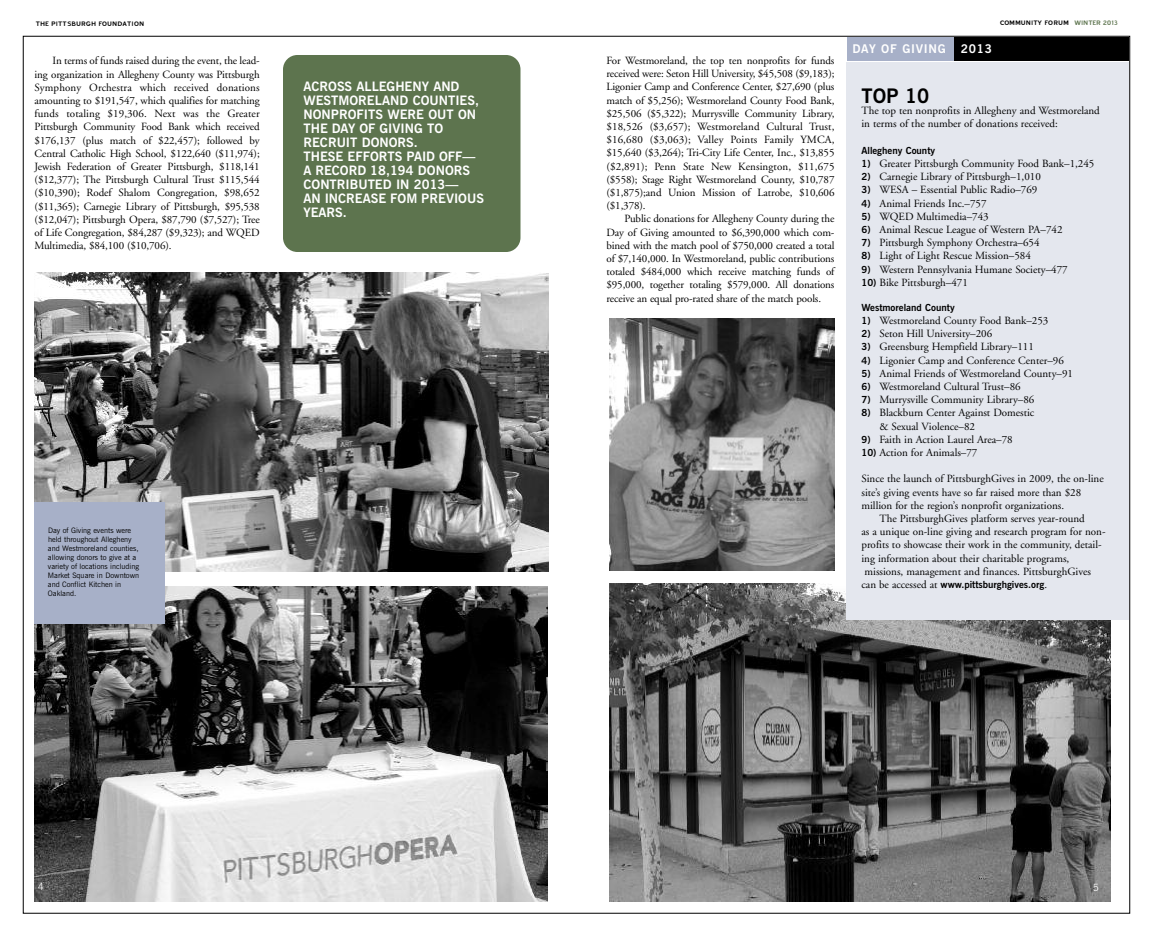
<style>
.page{position:relative;width:1152px;height:936px;background:#fff}
.page>*{position:absolute;margin:0;border:0;box-sizing:border-box;transform-origin:0 0}
.t1{font:700 20px "News Gothic BT";color:#000}
.t2{font:700 13px/14px "News Gothic BT";color:#fff}
.t3{font:700 12px "News Gothic BT";letter-spacing:.06em;color:#fff}
.t4{font:11px/13.2px "Adobe Garamond";color:#000;text-align:justify}
.t5{font:10px "News Gothic BT";color:#fff}
.t6{font:700 9.8px "News Gothic BT";color:#000}
.t7{font:8px "Blue Highway";color:#000}
.t8{font:7.5px/9px "News Gothic BT";color:#000}
.s1{color:#5d744e}
.s2{font-family:"News Gothic BT";font-weight:700;font-size:9.8px}
.s3{font-family:"Adobe Garamond";font-weight:400;font-size:11px}
</style>
<div class="page">
<img style="left:609px;top:584px;width:502px;height:317px">
<div style="left:954px;top:37px;width:175px;height:24px;background:#000"></div>
<div style="left:847px;top:37px;width:107px;height:24px;background:#a7b0c8"></div>
<div style="left:283px;top:55px;width:237px;height:197px;background:#5d744e;border-radius:14px"></div>
<div style="left:846px;top:62px;width:284px;height:558px;background:#e4e7ee"></div>
<img style="left:609px;top:319px;width:226px;height:251px">
<img style="left:34px;top:272px;width:515px;height:300px">
<img style="left:34px;top:586px;width:513px;height:316px">
<div style="left:34px;top:502px;width:131px;height:122px;background:#a7b0c8"></div>
<p class="t7" style="left:36px;top:18px;width:110px">THE PITTSBURGH FOUNDATION</p>
<p class="t7" style="left:1000px;top:18px;width:120px">COMMUNITY FORUM <span class="s1">WINTER 2013</span></p>
<p class="t4" style="left:35px;top:55px;width:227px;text-indent:18px">In terms of funds raised during the event, the lead&shy;ing organization in Allegheny County was Pittsburgh Symphony Orchestra which received donations amounting to $191,547, which qualifies for matching funds totaling $19,306. Next was the Greater Pittsburgh Community Food Bank which received $176,137 (plus match of $22,457); followed by Central Catholic High School, $122,640 ($11,974); Jewish Federation of Greater Pittsburgh, $118,141 ($12,377); The Pittsburgh Cultural Trust $115,544 ($10,390); Rodef Shalom Congregation, $98,652 ($11,365); Carnegie Library of Pittsburgh, $95,538 ($12,047); Pittsburgh Opera, $87,790 ($7,527); Tree of Life Congregation, $84,287 ($9,323); and WQED Multimedia, $84,100 ($10,706).</p>
<p class="t8" style="left:48px;top:526px;width:93px">Day of Giving events were held throughout Allegheny and Westmoreland counties, allowing donors to give at a variety of locations including<br>Market Square in Downtown and Conflict Kitchen in<br>Oakland.</p>
<p class="t3" style="left:852px;top:44px;width:141px">DAY OF GIVING 2013</p>
<p class="t4" style="left:606px;top:55px;width:230px">For Westmoreland, the top ten nonprofits for funds received were: Seton Hill University, $45,508 ($9,183); Ligonier Camp and Conference Center, $27,690 (plus match of $5,256); Westmoreland County Food Bank, $25,506 ($5,322); Murrysville Community Library, $18,526 ($3,657); Westmoreland Cultural Trust, $16,680 ($3,063); Valley Points Family YMCA, $15,640 ($3,264); Tri-City Life Center, Inc., $13,855 ($2,891); Penn State New Kensington, $11,675 ($558); Stage Right Westmoreland County, $10,787 ($1,875);and Union Mission of Latrobe, $10,606 ($1,378).</p>
<p class="t4" style="left:607px;top:213px;width:230px;text-indent:18px">Public donations for Allegheny County during the Day of Giving amounted to $6,390,000 which com&shy;bined with the match pool of $750,000 created a total of $7,140,000. In Westmoreland, public contributions totaled $484,000 which receive matching funds of $95,000, together totaling $579,000. All donations receive an equal pro-rated share of the match pools.</p>
<p class="t2" style="left:303px;top:80px;width:182px">ACROSS ALLEGHENY AND<br>WESTMORELAND COUNTIES,<br>NONPROFITS WERE OUT ON<br>THE DAY OF GIVING TO<br>RECRUIT DONORS.<br>THESE EFFORTS PAID OFF—<br>A RECORD 18,194 DONORS<br>CONTRIBUTED IN 2013—<br>AN INCREASE FOM PREVIOUS<br>YEARS.</p>
<h1 class="t1" style="left:862px;top:88px;width:69px">TOP 10</h1>
<p class="t4" style="left:862px;top:105px;width:240px">The top ten nonprofits in Allegheny and Westmoreland in terms of the number of donations received:</p>
<p class="t6" style="left:862px;top:147px;width:75px">Allegheny County</p>
<p class="t4" style="left:862px;top:158px;width:234px"><span class="s2">1)</span> Greater Pittsburgh Community Food Bank–1,245</p>
<p class="t4" style="left:862px;top:171px;width:181px"><span class="s2">2)</span> Carnegie Library of Pittsburgh–1,010</p>
<p class="t4" style="left:862px;top:184px;width:177px"><span class="s2">3)</span> WESA – Essential Public Radio–769</p>
<p class="t4" style="left:862px;top:198px;width:127px"><span class="s2">4)</span> Animal Friends Inc.–757</p>
<p class="t4" style="left:862px;top:211px;width:129px"><span class="s2">5)</span> WQED Multimedia–743</p>
<p class="t4" style="left:862px;top:224px;width:203px"><span class="s2">6)</span> Animal Rescue League of Western PA–742</p>
<p class="t4" style="left:862px;top:237px;width:180px"><span class="s2">7)</span> Pittsburgh Symphony Orchestra–654</p>
<p class="t4" style="left:862px;top:250px;width:171px"><span class="s2">8)</span> Light of Light Rescue Mission–584</p>
<p class="t4" style="left:862px;top:264px;width:208px"><span class="s2">9)</span> Western Pennsylvania Humane Society–477</p>
<p class="t4" style="left:862px;top:277px;width:108px"><span class="s2">10)</span> Bike Pittsburgh–471</p>
<p class="t6" style="left:862px;top:304px;width:95px">Westmoreland County</p>
<p class="t4" style="left:861px;top:315px;width:188px"><span class="s2">1)</span> Westmoreland County Food Bank–253</p>
<p class="t4" style="left:862px;top:328px;width:132px"><span class="s2">2)</span> Seton Hill University–206</p>
<p class="t4" style="left:862px;top:341px;width:174px"><span class="s2">3)</span> Greensburg Hempfield Library–111</p>
<p class="t4" style="left:862px;top:354px;width:204px"><span class="s2">4)</span> Ligonier Camp and Conference Center–96</p>
<p class="t4" style="left:862px;top:368px;width:213px"><span class="s2">5)</span> Animal Friends of Westmoreland County–91</p>
<p class="t4" style="left:862px;top:381px;width:161px"><span class="s2">6)</span> Westmoreland Cultural Trust–86</p>
<p class="t4" style="left:862px;top:394px;width:174px"><span class="s2">7)</span> Murrysville Community Library–86</p>
<p class="t4" style="left:879px;top:407px;width:156px;text-indent:-18px"><span class="s2">8)</span> Blackburn Center Against Domestic &amp; Sexual Violence–82</p>
<p class="t4" style="left:862px;top:434px;width:153px"><span class="s2">9)</span> Faith in Action Laurel Area–78</p>
<p class="t4" style="left:862px;top:447px;width:117px"><span class="s2">10)</span> Action for Animals–77</p>
<p class="t4" style="left:861px;top:473px;width:244px">Since the launch of PittsburghGives in 2009, the on-line</p>
<p class="t4" style="left:861px;top:486px;width:221px">site’s giving events have so far raised more than $28</p>
<p class="t4" style="left:861px;top:500px;width:204px">million for the region’s nonprofit organizations.</p>
<p class="t4" style="left:879px;top:513px;width:207px">The PittsburghGives platform serves year-round</p>
<p class="t4" style="left:861px;top:526px;width:246px">as a unique on-line giving and research program for non-</p>
<p class="t4" style="left:861px;top:539px;width:242px">profits to showcase their work in the community, detail-</p>
<p class="t4" style="left:861px;top:552px;width:209px">ing information about their charitable programs,</p>
<p class="t4" style="left:865px;top:566px;width:228px">missions, management and finances. PittsburghGives</p>
<p class="t6" style="left:862px;top:581px;width:187px"><span class="s3">can be accessed at</span> www.pittsburghgives.org<span class="s3">.</span></p>
<p class="t5" style="left:38px;top:883px;width:8px">4</p>
<p class="t5" style="left:1093px;top:884px;width:8px">5</p>
</div>
